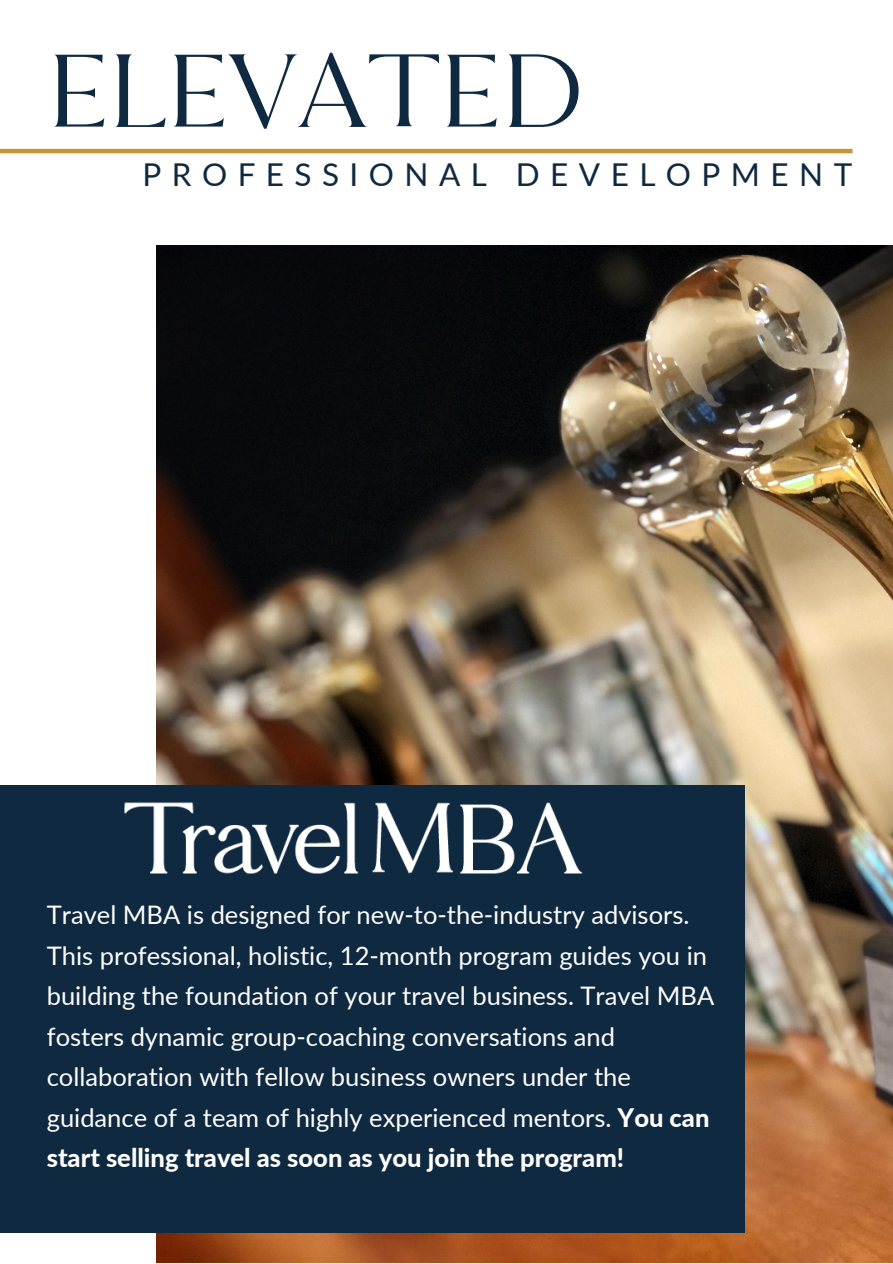
<style>
.page{position:relative;width:893px;height:1264px;background:#fff}
.page>*{position:absolute;margin:0;border:0;box-sizing:border-box;transform-origin:0 0}
.t1{font:119.85px "Harlow Duo Serif Plain";color:#0f2940}
.t2{font:31.5px "Lato";letter-spacing:.33em;color:#0f2940}
.t3{font:25.5px/40.5px "Lato";color:#fefefe}
.s1{font-weight:800}
</style>
<div class="page">
<hr style="left:0;top:149px;width:852px;height:4px;background:#c79638">
<img style="left:157px;top:246px;width:735px;height:1016px">
<div style="left:0;top:785px;width:744px;height:447px;background:#0f2940"></div>
<img style="left:124px;top:802px;width:459px;height:72px">
<h1 class="t1" style="left:47px;top:18px;width:537px">ELEVATED</h1>
<p class="t2" style="left:142px;top:155px;width:711px">PROFESSIONAL DEVELOPMENT</p>
<p class="t3" style="left:47px;top:894px;width:669px">Travel MBA is designed for new-to-the-industry advisors.<br>This professional, holistic, 12-month program guides you in building the foundation of your travel business. Travel MBA fosters dynamic group-coaching conversations and collaboration with fellow business owners under the guidance of a team of highly experienced mentors. <span class="s1">You can start selling travel as soon as you join the program!</span></p>
</div>
